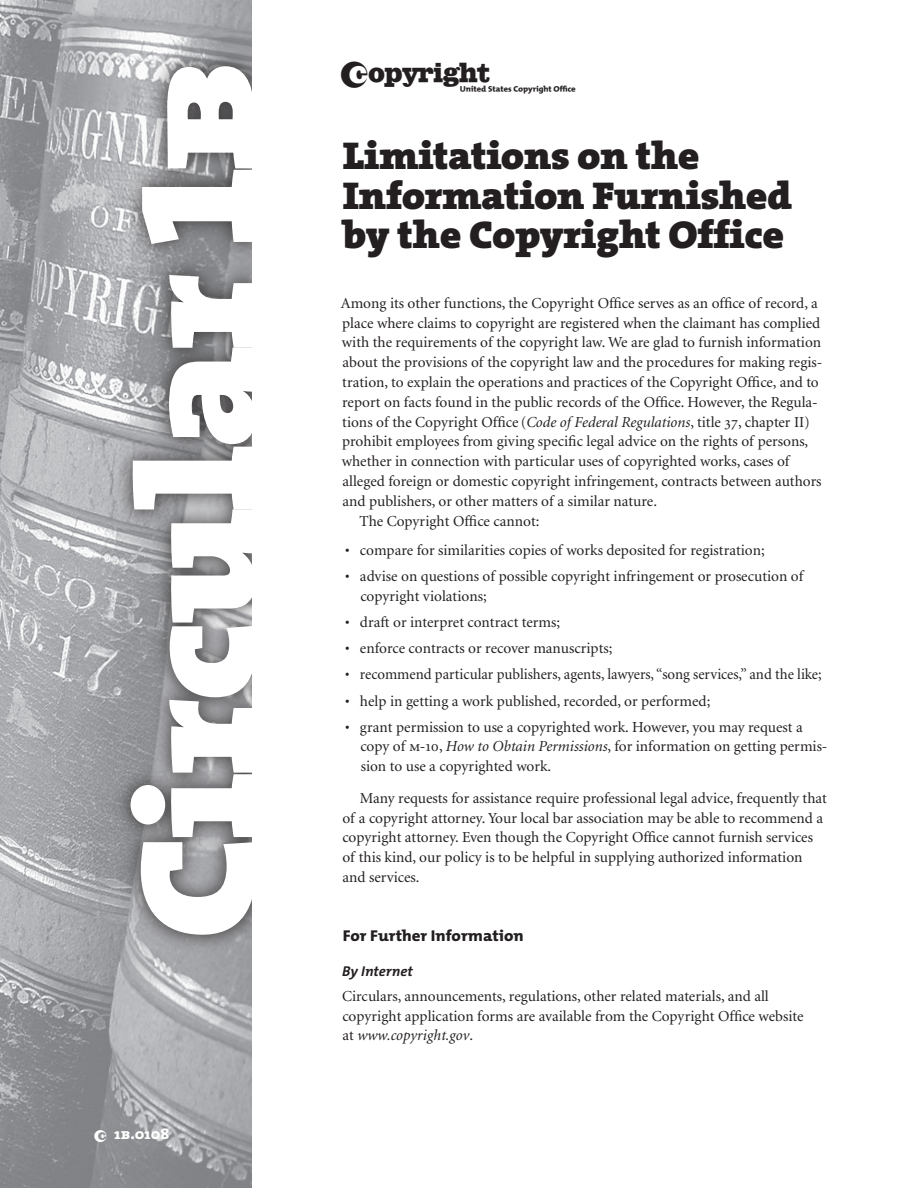
<style>
.page{position:relative;width:918px;height:1188px;background:#fff}
.page>*{position:absolute;margin:0;border:0;box-sizing:border-box;transform-origin:0 0}
.t1{font:900 165px "The Serif";letter-spacing:-.025em;color:#fff;scale:1.1 1}
.t2{font:900 39px/39.6px "The Serif";letter-spacing:-.015em;color:#231f20;scale:1.07 1}
.t3{font:33px "Copyright OTF";color:#231f20}
.t4{font:800 15.75px "The Mix";color:#231f20;scale:1.08 1}
.t5{font:15.3px/19.8px "Minion C";color:#231f20}
.t6{font:800 15px "The Serif";color:#fff;scale:1.07 1}
.t7{font:italic 700 14.25px "The Mix";color:#231f20}
.s1{font-family:"The Serif Black Caps";font-weight:400}
.s2{font-family:"Copyright OTF";font-weight:400}
.s3{font-family:"The Serif Extra Bold Caps";font-weight:400}
.s4{font-style:italic}
.s5{font-family:"Minion Regular SC"}
</style>
<div class="page">
<img style="left:0;top:0;width:252px;height:1188px">
<div style="left:108px;top:44px;width:170px;height:913px;background:#231f20;opacity:.75"></div>
<div style="left:252px;top:0;width:44px;height:1188px;background:#fff"></div>
<h1 class="t1" style="left:57px;top:939px;width:802px;rotate:-90deg">Circular <span class="s1">1b</span></h1>
<p class="t6" style="left:95px;top:1122px;width:71px"><span class="s2">2</span> 1<span class="s3">b</span>.0108</p>
<h3 class="t3" style="left:341px;top:59px;width:236px">w</h3>
<h2 class="t2" style="left:343px;top:135px;width:422px">Limitations on the<br>Information Furnished by the Copyright Office</h2>
<p class="t5" style="left:341px;top:294px;width:478px">Among its other functions, the Copyright Office serves as an office of record, a</p>
<p class="t5" style="left:342px;top:313px;width:480px">place where claims to copyright are registered when the claimant has complied</p>
<p class="t5" style="left:342px;top:333px;width:481px">with the requirements of the copyright law. We are glad to furnish information</p>
<p class="t5" style="left:342px;top:353px;width:481px">about the provisions of the copyright law and the procedures for making regis-</p>
<p class="t5" style="left:342px;top:373px;width:478px">tration, to explain the operations and practices of the Copyright Office, and to</p>
<p class="t5" style="left:342px;top:393px;width:477px">report on facts found in the public records of the Office. However, the Regula-</p>
<p class="t5" style="left:342px;top:412px;width:468px">tions of the Copyright Office (<span class="s4">Code of Federal Regulations</span>, title 37, chapter II)</p>
<p class="t5" style="left:342px;top:432px;width:468px">prohibit employees from giving specific legal advice on the rights of persons,</p>
<p class="t5" style="left:342px;top:452px;width:449px">whether in connection with particular uses of copyrighted works, cases of</p>
<p class="t5" style="left:342px;top:472px;width:481px">alleged foreign or domestic copyright infringement, contracts between authors</p>
<p class="t5" style="left:342px;top:492px;width:316px">and publishers, or other matters of a similar nature.</p>
<p class="t5" style="left:359px;top:511px;width:182px">The Copyright Office cannot:</p>
<p class="t5" style="left:345px;top:541px;width:421px">• compare for similarities copies of works deposited for registration;</p>
<p class="t5" style="left:360px;top:567px;width:444px;text-indent:-15px">• advise on questions of possible copyright infringement or prosecution of copyright violations;</p>
<p class="t5" style="left:345px;top:613px;width:217px">• draft or interpret contract terms;</p>
<p class="t5" style="left:345px;top:639px;width:269px">• enforce contracts or recover manuscripts;</p>
<p class="t5" style="left:345px;top:665px;width:478px">• recommend particular publishers, agents, lawyers, “song services,” and the like;</p>
<p class="t5" style="left:345px;top:691px;width:367px">• help in getting a work published, recorded, or performed;</p>
<p class="t5" style="left:360px;top:718px;width:469px;text-indent:-15px">• grant permission to use a copyrighted work. However, you may request a copy of <span class="s5">m</span>-10, <span class="s4">How to Obtain Permissions</span>, for information on getting permis&shy;sion to use a copyrighted work.</p>
<p class="t5" style="left:342px;top:789px;width:486px;text-indent:17px">Many requests for assistance require professional legal advice, frequently that of a copyright attorney. Your local bar association may be able to recommend a copyright attorney. Even though the Copyright Office cannot furnish services of this kind, our policy is to be helpful in supplying authorized information and services.</p>
<p class="t4" style="left:343px;top:923px;width:169px">For Further Information</p>
<p class="t7" style="left:342px;top:959px;width:72px">By Internet</p>
<p class="t5" style="left:342px;top:987px;width:463px">Circulars, announcements, regulations, other related materials, and all copyright application forms are available from the Copyright Office website at <span class="s4">www.copyright.gov</span>.</p>
</div>
